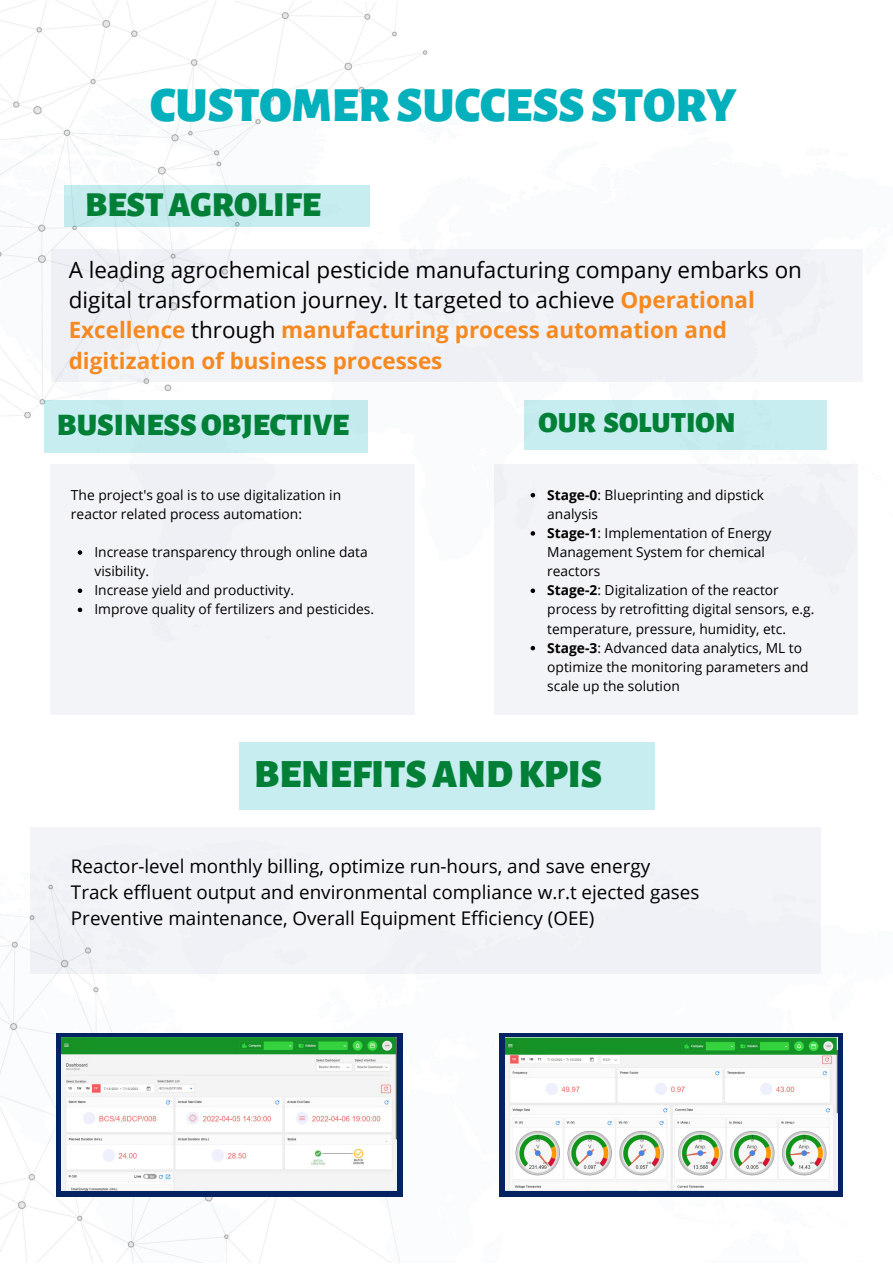
<style>
.page{position:relative;width:893px;height:1264px;background:#fff}
.page>*{position:absolute;margin:0;border:0;box-sizing:border-box;transform-origin:0 0}
.t1{font:900 49.5px "Alegreya Sans";color:#03b0bb}
.t2{font:900 40.5px "Alegreya Sans";color:#008037}
.t3{font:900 35.4px "Alegreya Sans";color:#008037}
.t4{font:900 31.5px "Alegreya Sans";color:#008037}
.t5{font:900 29.4px "Alegreya Sans";color:#008037}
.t6{font:22.35px/30.3px "Open Sans";color:#000}
.t7{font:18.9px/25.8px "Open Sans";color:#000}
.t8{font:13.8px/19px "Open Sans";color:#000}
.s1{font-weight:700;color:#f6891f}
.s2{font-weight:700}
</style>
<div class="page">
<img style="left:0;top:0;width:863px;height:1262px">
<div style="left:64px;top:185px;width:305px;height:41px;background:#c7edef"></div>
<div style="left:44px;top:400px;width:324px;height:52px;background:#c8edf0"></div>
<div style="left:51px;top:249px;width:811px;height:133px;background:#eef0f5"></div>
<div style="left:494px;top:465px;width:363px;height:249px;background:#f3f4f7"></div>
<div style="left:51px;top:465px;width:363px;height:249px;background:#f3f4f7"></div>
<div style="left:30px;top:827px;width:790px;height:146px;background:#f3f4f7"></div>
<div style="left:56px;top:1033px;width:346px;height:162px;background:#032362"></div>
<div style="left:499px;top:1033px;width:343px;height:162px;background:#032362"></div>
<div style="left:524px;top:400px;width:302px;height:49px;background:#c8edf0"></div>
<div style="left:239px;top:742px;width:415px;height:67px;background:#c8edf0"></div>
<img style="left:62px;top:1037px;width:335px;height:153px">
<img style="left:505px;top:1037px;width:332px;height:153px">
<svg style="left:78px;top:550px;width:4px;height:5px"></svg>
<svg style="left:78px;top:588px;width:4px;height:5px"></svg>
<svg style="left:78px;top:607px;width:4px;height:5px"></svg>
<svg style="left:530px;top:493px;width:5px;height:4px"></svg>
<svg style="left:530px;top:531px;width:5px;height:4px"></svg>
<svg style="left:530px;top:588px;width:5px;height:5px"></svg>
<svg style="left:530px;top:646px;width:5px;height:4px"></svg>
<h1 class="t1" style="left:150px;top:81px;width:587px">CUSTOMERSUCCESS STORY</h1>
<h3 class="t3" style="left:85px;top:188px;width:237px">BESTAGROLIFE</h3>
<h3 class="t6" style="left:69px;top:254px;width:734px">A leading agrochemical pesticide manufacturing company embarks on digital transformation journey. It targeted to achieve <span class="s1">Operational Excellence</span> through <span class="s1">manufacturing process automation and digitization of business processes</span></h3>
<h3 class="t4" style="left:57px;top:409px;width:294px">BUSINESSOBJECTIVE</h3>
<h3 class="t5" style="left:538px;top:408px;width:199px">OUR SOLUTION</h3>
<p class="t8" style="left:71px;top:485px;width:271px">The project's goal is to use digitalization in reactor related process automation:</p>
<p class="t8" style="left:94px;top:542px;width:281px">Increase transparency through online data visibility.<br>Increase yield and productivity.<br>Improve quality of fertilizers and pesticides.</p>
<p class="t8" style="left:547px;top:485px;width:269px"><span class="s2">Stage-0</span>: Blueprinting and dipstick analysis<br><span class="s2">Stage-1</span>: Implementation of Energy<br>Management System for chemical reactors<br><span class="s2">Stage-2</span>: Digitalization of the reactor process by retrofitting digital sensors, e.g. temperature, pressure, humidity, etc.<br><span class="s2">Stage-3</span>: Advanced data analytics, ML to optimize the monitoring parameters and scale up the solution</p>
<h2 class="t2" style="left:254px;top:754px;width:350px">BENEFITSANDKPIS</h2>
<h3 class="t7" style="left:71px;top:852px;width:630px">Reactor-level monthly billing, optimize run-hours, and save energy<br>Track effluent output and environmental compliance w.r.t ejected gases<br>Preventive maintenance, Overall Equipment Efficiency (OEE)</h3>
</div>
